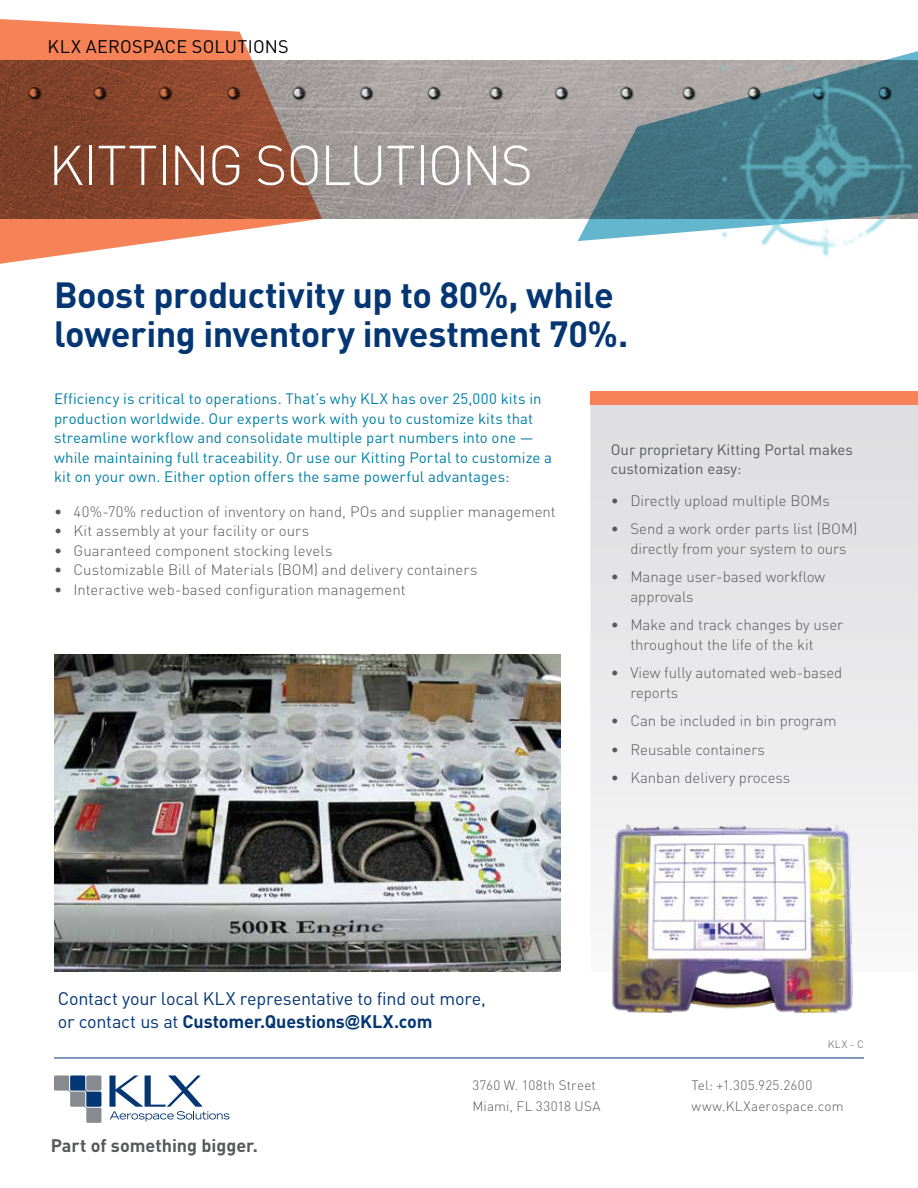
<style>
.page{position:relative;width:918px;height:1188px;background:#fff}
.page>*{position:absolute;margin:0;border:0;box-sizing:border-box;transform-origin:0 0}
.t1{font:300 55.05px "DIN Pro";letter-spacing:-.025em;color:#fff}
.t2{font:700 36px/39px "DIN Pro";letter-spacing:-.015em;color:#043673}
.t3{font:18px/22.5px "DIN Pro";letter-spacing:-.01em;color:#043673}
.t4{font:700 18px "DIN Pro";color:#58595b}
.t5{font:18px "DIN Pro";letter-spacing:.01em;color:#000}
.t6{font:300 15px/19.5px "DIN Pro";color:#58595b}
.t7{font:15px/19.5px "DIN Pro";letter-spacing:.005em;color:#007fa4}
.t8{font:15px/19.5px "DIN Pro";color:#58595b}
.t9{font:300 13.5px/21px "DIN Pro";letter-spacing:.015em;color:#58595b}
.t10{font:300 10.5px "DIN Pro";color:#58595b}
.s1{font-weight:700}
.s2{font-family:"Arial";font-weight:700;font-size:15px}
</style>
<div class="page">
<img style="left:322px;top:60px;width:256px;height:159px">
<img style="left:322px;top:70px;width:256px;height:48px">
<svg style="left:578px;top:60px;width:111px;height:181px"></svg>
<svg style="left:0;top:19px;width:322px;height:245px"></svg>
<img style="left:689px;top:51px;width:229px;height:205px">
<svg style="left:54px;top:1075px;width:47px;height:48px"></svg>
<svg style="left:109px;top:1076px;width:121px;height:45px"></svg>
<hr style="left:54px;top:1058px;width:810px;height:1px;background:#043673">
<div style="left:590px;top:392px;width:328px;height:13px;background:#f58357"></div>
<img style="left:594px;top:810px;width:279px;height:204px">
<img style="left:54px;top:654px;width:507px;height:318px">
<p class="t5" style="left:48px;top:33px;width:243px">KLX AEROSPACE SOLUTIONS</p>
<h1 class="t1" style="left:48px;top:128px;width:486px">KITTING SOLUTIONS</h1>
<h2 class="t2" style="left:54px;top:271px;width:576px">Boost productivity up to 80%, while lowering inventory investment 70%.</h2>
<p class="t7" style="left:54px;top:387px;width:500px">Efficiency is critical to operations. That’s why KLX has over 25,000 kits in production worldwide. Our experts work with you to customize kits that streamline workflow and consolidate multiple part numbers into one — while maintaining full traceability. Or use our Kitting Portal to customize a kit on your own. Either option offers the same powerful advantages:</p>
<p class="t6" style="left:54px;top:501px;width:503px">• 40%-70% reduction of inventory on hand, POs and supplier management</p>
<p class="t6" style="left:54px;top:521px;width:257px">• Kit assembly at your facility or ours</p>
<p class="t6" style="left:54px;top:540px;width:280px">• Guaranteed component stocking levels</p>
<p class="t6" style="left:54px;top:560px;width:425px">• Customizable Bill of Materials (BOM) and delivery containers</p>
<p class="t6" style="left:54px;top:579px;width:353px">• Interactive web-based configuration management</p>
<p class="t8" style="left:611px;top:438px;width:243px">Our proprietary Kitting Portal makes customization easy:</p>
<p class="t6" style="left:611px;top:490px;width:221px">• Directly upload multiple BOMs</p>
<p class="t6" style="left:611px;top:518px;width:248px;text-align:center">• Send a work order parts list (BOM) directly from your system to ours</p>
<p class="t6" style="left:630px;top:566px;width:196px;text-indent:-20px">• Manage user-based workflow approvals</p>
<p class="t6" style="left:630px;top:614px;width:214px;text-indent:-20px">• Make and track changes by user throughout the life of the kit</p>
<p class="t6" style="left:630px;top:662px;width:214px;text-indent:-20px">• View fully automated web-based reports</p>
<p class="t6" style="left:611px;top:710px;width:227px">• Can be included in bin program</p>
<p class="t6" style="left:611px;top:739px;width:155px">• Reusable containers</p>
<p class="t6" style="left:611px;top:767px;width:181px">• Kanban delivery process</p>
<p class="t3" style="left:58px;top:986px;width:430px">Contact your local KLX representative to find out more, or contact us at <span class="s1">Customer.Questions</span><span class="s2">@</span><span class="s1">KLX.com</span></p>
<p class="t10" style="left:828px;top:1037px;width:38px">KLX - C</p>
<p class="t4" style="left:51px;top:1131px;width:209px">Part of something bigger.</p>
<p class="t9" style="left:472px;top:1074px;width:130px">3760 W. 108th Street<br>Miami, FL 33018 USA</p>
<p class="t9" style="left:691px;top:1074px;width:154px">Tel: +1.305.925.2600 www.KLXaerospace.com</p>
</div>
